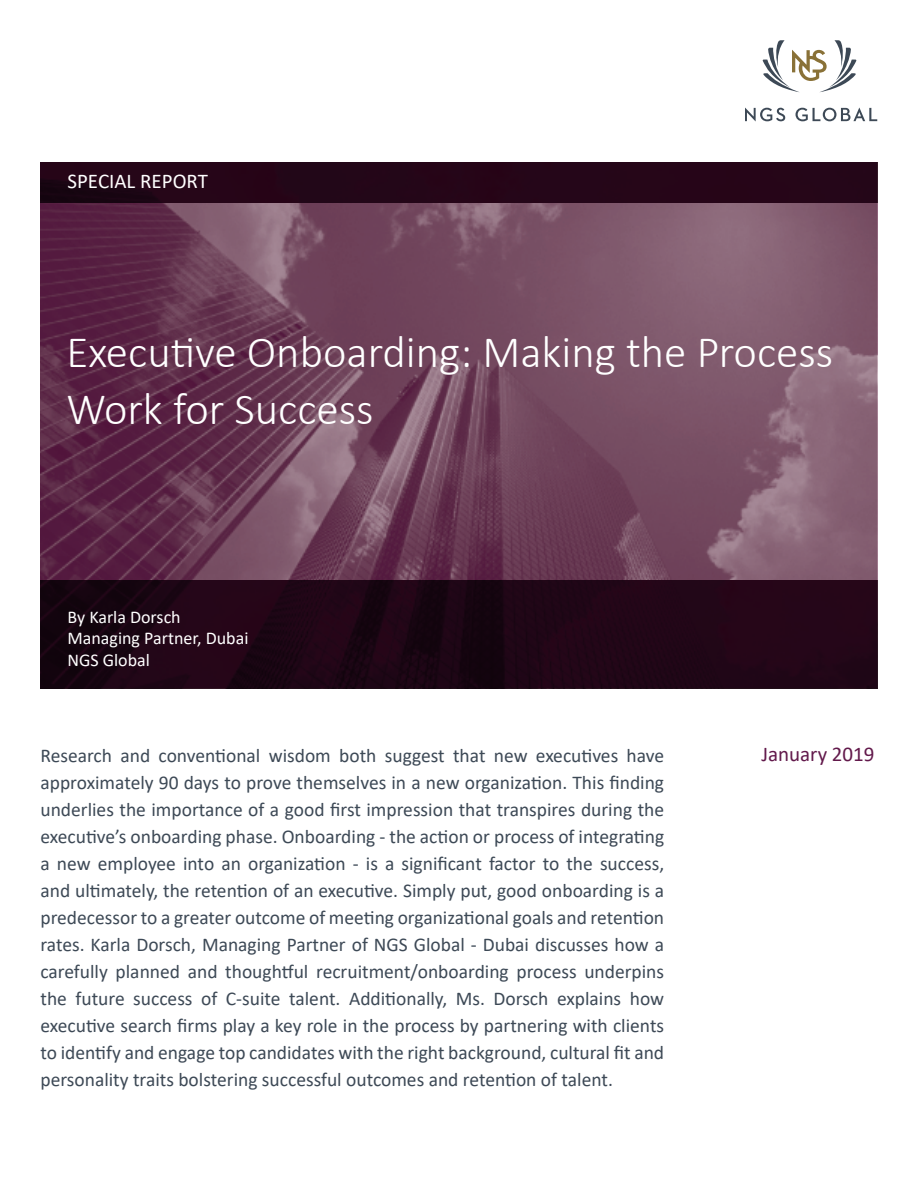
<style>
.page{position:relative;width:918px;height:1188px;background:#fff}
.page>*{position:absolute;margin:0;border:0;box-sizing:border-box;transform-origin:0 0}
.t1{font:300 45px/57px "Calibri";color:#fff}
.t2{font:21px "Calibri";color:#fff}
.PQ{font:21px "Calibri";color:#62194b}
.Body_Text{font:19.5px/27px "Calibri";color:#3d4956;text-align:justify}
.t3{font:18px "Calibri";color:#fff}
</style>
<div class="page">
<img style="left:40px;top:202px;width:838px;height:378px">
<img style="left:40px;top:580px;width:838px;height:108px">
<div style="left:40px;top:162px;width:838px;height:40px;background:#260618"></div>
<svg style="left:745px;top:108px;width:40px;height:13px"></svg>
<svg style="left:796px;top:108px;width:81px;height:13px"></svg>
<svg style="left:763px;top:40px;width:94px;height:52px"></svg>
<p class="t2" style="left:68px;top:166px;width:142px">SPECIAL REPORT</p>
<p class="t1" style="left:66px;top:324px;width:768px">Executive Onboarding: Making the Process<br>Work for Success</p>
<p class="t3" style="left:68px;top:604px;width:115px">By Karla Dorsch</p>
<p class="t3" style="left:68px;top:626px;width:182px">Managing Partner, Dubai</p>
<p class="t3" style="left:68px;top:648px;width:84px">NGS Global</p>
<p class="Body_Text" style="left:40px;top:741px;width:625px">Research and conventional wisdom both suggest that new executives have approximately 90 days to prove themselves in a new organization. This finding underlies the importance of a good first impression that transpires during the executive’s onboarding phase. Onboarding - the action or process of integrating a new employee into an organization - is a significant factor to the success, and ultimately, the retention of an executive. Simply put, good onboarding is a predecessor to a greater outcome of meeting organizational goals and retention rates. Karla Dorsch, Managing Partner of NGS Global - Dubai discusses how a carefully planned and thoughtful recruitment/onboarding process underpins the future success of C-suite talent. Additionally, Ms. Dorsch explains how executive search firms play a key role in the process by partnering with clients to identify and engage top candidates with the right background, cultural fit and personality traits bolstering successful outcomes and retention of talent.</p>
<p class="PQ" style="left:761px;top:739px;width:115px">January 2019</p>
</div>
